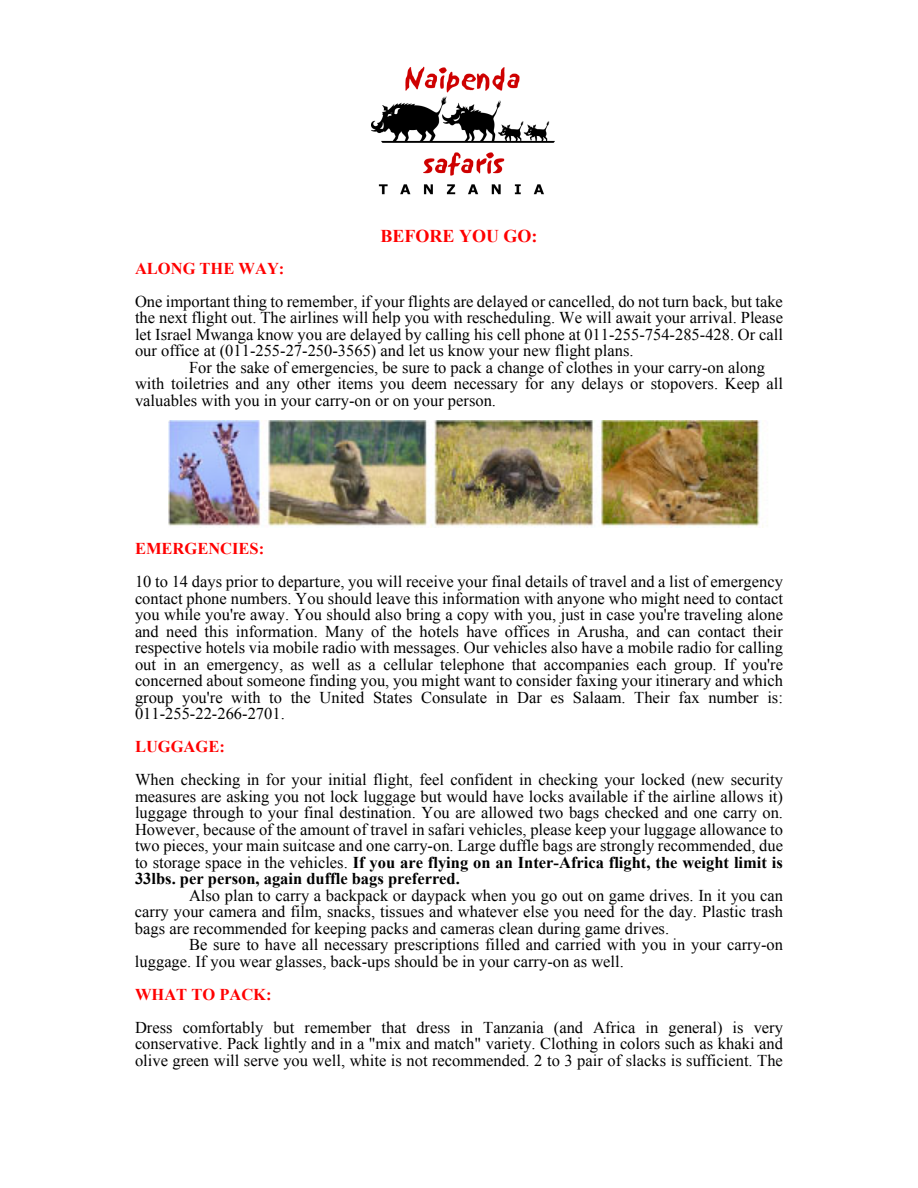
<style>
.page{position:relative;width:918px;height:1188px;background:#fff}
.page>*{position:absolute;margin:0;border:0;box-sizing:border-box;transform-origin:0 0}
.t1{font:700 18px "Times New Roman";color:#f00}
.t2{font:16.5px/16.5px "Times New Roman";color:#000;text-align:justify}
.t3{font:700 16.5px "Times New Roman";color:#f00}
.s1{font-weight:700}
</style>
<div class="page">
<img style="left:371px;top:66px;width:183px;height:129px">
<img style="left:168px;top:420px;width:595px;height:108px">
<p class="t1" style="left:380px;top:226px;width:159px">BEFORE YOU GO:</p>
<p class="t3" style="left:135px;top:258px;width:151px">ALONG THE WAY:</p>
<p class="t2" style="left:135px;top:293px;width:650px">One important thing to remember, if your flights are delayed or cancelled, do not turn back, but take the next flight out. The airlines will help you with rescheduling. We will await your arrival. Please let Israel Mwanga know you are delayed by calling his cell phone at 011-255-754-285-428. Or call our office at (011-255-27-250-3565) and let us know your new flight plans.</p>
<p class="t2" style="left:135px;top:359px;width:650px;text-align:left;text-indent:54px">For the sake of emergencies, be sure to pack a change of clothes in your carry-on along with toiletries and any other items you deem necessary for any delays or stopovers. Keep all valuables with you in your carry-on or on your person.</p>
<p class="t3" style="left:135px;top:539px;width:131px">EMERGENCIES:</p>
<p class="t2" style="left:135px;top:573px;width:650px">10 to 14 days prior to departure, you will receive your final details of travel and a list of emergency contact phone numbers. You should leave this information with anyone who might need to contact you while you're away. You should also bring a copy with you, just in case you're traveling alone and need this information. Many of the hotels have offices in Arusha, and can contact their respective hotels via mobile radio with messages. Our vehicles also have a mobile radio for calling out in an emergency, as well as a cellular telephone that accompanies each group. If you're concerned about someone finding you, you might want to consider faxing your itinerary and which group you're with to the United States Consulate in Dar es Salaam. Their fax number is:<br>011-255-22-266-2701.</p>
<p class="t3" style="left:135px;top:737px;width:91px">LUGGAGE:</p>
<p class="t2" style="left:135px;top:771px;width:650px">When checking in for your initial flight, feel confident in checking your locked (new security measures are asking you not lock luggage but would have locks available if the airline allows it) luggage through to your final destination. You are allowed two bags checked and one carry on.<br>However, because of the amount of travel in safari vehicles, please keep your luggage allowance to two pieces, your main suitcase and one carry-on. Large duffle bags are strongly recommended, due to storage space in the vehicles. <span class="s1">If you are flying on an Inter-Africa flight, the weight limit is 33lbs. per person, again duffle bags preferred.</span></p>
<p class="t2" style="left:135px;top:887px;width:650px;text-indent:54px">Also plan to carry a backpack or daypack when you go out on game drives. In it you can carry your camera and film, snacks, tissues and whatever else you need for the day. Plastic trash bags are recommended for keeping packs and cameras clean during game drives.</p>
<p class="t2" style="left:135px;top:936px;width:650px;text-indent:54px">Be sure to have all necessary prescriptions filled and carried with you in your carry-on luggage. If you wear glasses, back-ups should be in your carry-on as well.</p>
<p class="t3" style="left:135px;top:984px;width:138px">WHAT TO PACK:</p>
<p class="t2" style="left:135px;top:1019px;width:650px">Dress comfortably but remember that dress in Tanzania (and Africa in general) is very conservative. Pack lightly and in a "mix and match" variety. Clothing in colors such as khaki and olive green will serve you well, white is not recommended. 2 to 3 pair of slacks is sufficient. The</p>
</div>
